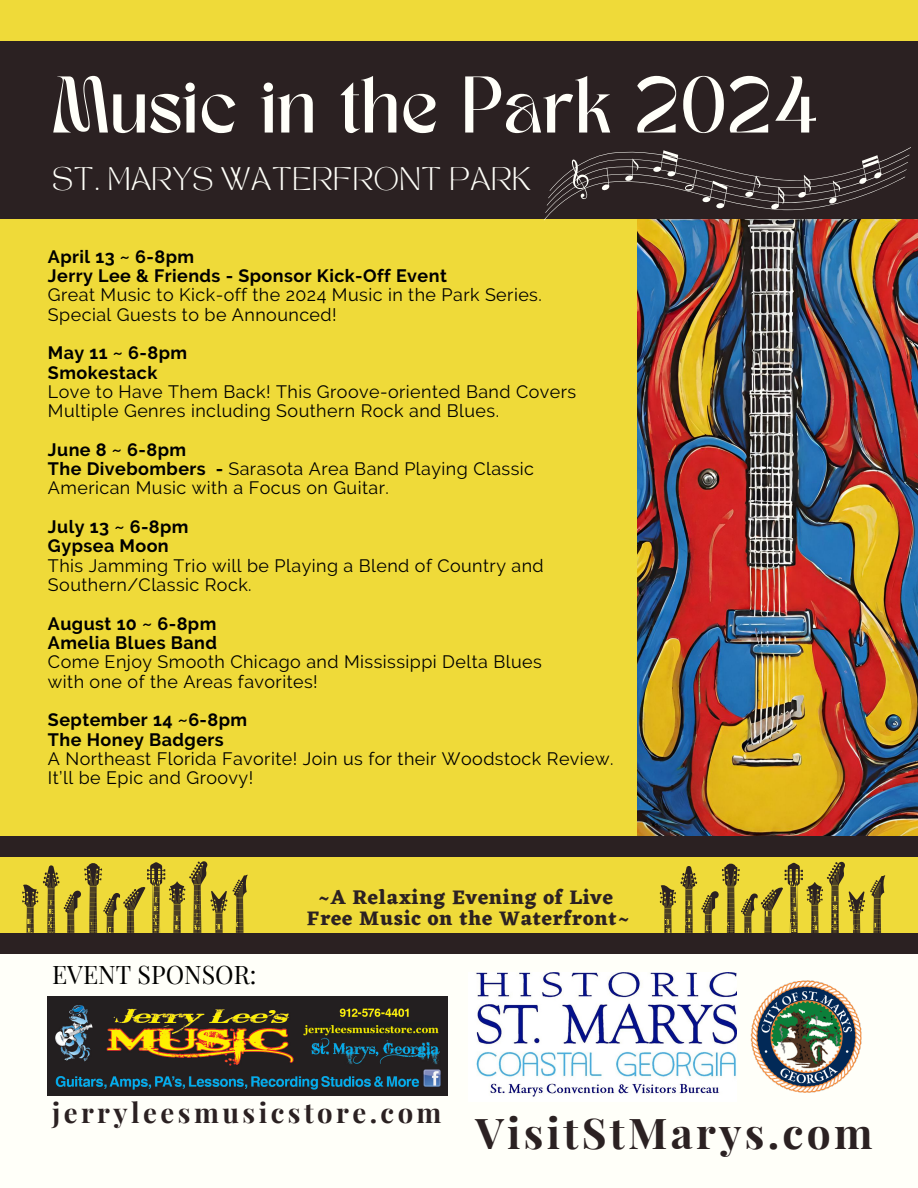
<style>
.page{position:relative;width:918px;height:1188px;background:#efda39}
.page>*{position:absolute;margin:0;border:0;box-sizing:border-box;transform-origin:0 0}
.t1{font:56.1px "TANMERINGUE";letter-spacing:.015em;color:#fffff9}
.t2{font:700 42.45px "Playfair Display";letter-spacing:.08em;color:#2b2122}
.t3{font:700 27.45px "Playfair Display";letter-spacing:.125em;color:#2b2122}
.t4{font:25.05px "Playfair Display";color:#000}
.t5{font:22.8px "TAN MONCHERI Regular";letter-spacing:.025em;color:#fffff9}
.t6{font:700 20.55px/21.5px "Eczar";letter-spacing:.035em;color:#2b2122;text-align:center}
.t7{font:17.85px "Raleway";letter-spacing:.025em;color:#000}
.t8{font:700 17.85px "Raleway";letter-spacing:.025em;color:#000}
.s1{font-weight:700}
</style>
<div class="page">
<div style="left:0;top:945px;width:918px;height:243px;background:#fffff9"></div>
<img style="left:476px;top:973px;width:260px;height:124px">
<img style="left:48px;top:997px;width:399px;height:99px">
<img style="left:638px;top:218px;width:280px;height:619px">
<div style="left:0;top:41px;width:918px;height:177px;background:#2b2122"></div>
<img style="left:728px;top:978px;width:134px;height:118px">
<div style="left:0;top:933px;width:918px;height:20px;background:#2b2122"></div>
<svg style="left:22px;top:861px;width:226px;height:72px"></svg>
<svg style="left:544px;top:147px;width:367px;height:73px"></svg>
<div style="left:0;top:837px;width:918px;height:20px;background:#2b2122"></div>
<svg style="left:660px;top:862px;width:225px;height:71px"></svg>
<h3 class="t1" style="left:52px;top:76px;width:766px">Music in the Park 2024</h3>
<p class="t5" style="left:52px;top:167px;width:481px">ST. MARYS WATERFRONT PARK</p>
<p class="t8" style="left:48px;top:246px;width:148px">April 13 ~ 6-8pm</p>
<p class="t8" style="left:48px;top:265px;width:400px">Jerry Lee &amp; Friends - Sponsor Kick-Off Event</p>
<p class="t7" style="left:48px;top:285px;width:495px">Great Music to Kick-off the 2024 Music in the Park Series.</p>
<p class="t7" style="left:48px;top:304px;width:290px">Special Guests to be Announced!</p>
<p class="t8" style="left:48px;top:342px;width:141px">May 11 ~ 6-8pm</p>
<p class="t8" style="left:48px;top:362px;width:111px">Smokestack</p>
<p class="t7" style="left:48px;top:381px;width:530px">Love to Have Them Back! This Groove-oriented Band Covers</p>
<p class="t7" style="left:48px;top:400px;width:453px">Multiple Genres including Southern Rock and Blues.</p>
<p class="t8" style="left:48px;top:439px;width:140px">June 8 ~ 6-8pm</p>
<p class="t7" style="left:48px;top:458px;width:488px"><span class="s1">The Divebombers -</span> Sarasota Area Band Playing Classic</p>
<p class="t7" style="left:48px;top:478px;width:342px">American Music with a Focus on Guitar.</p>
<p class="t8" style="left:48px;top:516px;width:142px">July 13 ~ 6-8pm</p>
<p class="t8" style="left:48px;top:536px;width:122px">Gypsea Moon</p>
<p class="t7" style="left:48px;top:555px;width:497px">This Jamming Trio will be Playing a Blend of Country and</p>
<p class="t7" style="left:48px;top:574px;width:205px">Southern/Classic Rock.</p>
<p class="t8" style="left:48px;top:613px;width:170px">August 10 ~ 6-8pm</p>
<p class="t8" style="left:48px;top:632px;width:171px">Amelia Blues Band</p>
<p class="t7" style="left:48px;top:652px;width:495px">Come Enjoy Smooth Chicago and Mississippi Delta Blues</p>
<p class="t7" style="left:48px;top:671px;width:271px">with one of the Areas favorites!</p>
<p class="t8" style="left:48px;top:710px;width:201px">September 14 ~6-8pm</p>
<p class="t8" style="left:48px;top:729px;width:177px">The Honey Badgers</p>
<p class="t7" style="left:48px;top:748px;width:567px">A Northeast Florida Favorite! Join us for their Woodstock Review.</p>
<p class="t7" style="left:48px;top:768px;width:207px">It’ll be Epic and Groovy!</p>
<h6 class="t4" style="left:52px;top:957px;width:206px">EVENT SPONSOR:</h6>
<p class="t6" style="left:307px;top:886px;width:324px">~A Relaxing Evening of Live<br>Free Music on the Waterfront~</p>
<p class="t3" style="left:52px;top:1093px;width:391px">jerryleesmusicstore.com</p>
<p class="t2" style="left:475px;top:1103px;width:399px">VisitStMarys.com</p>
</div>
